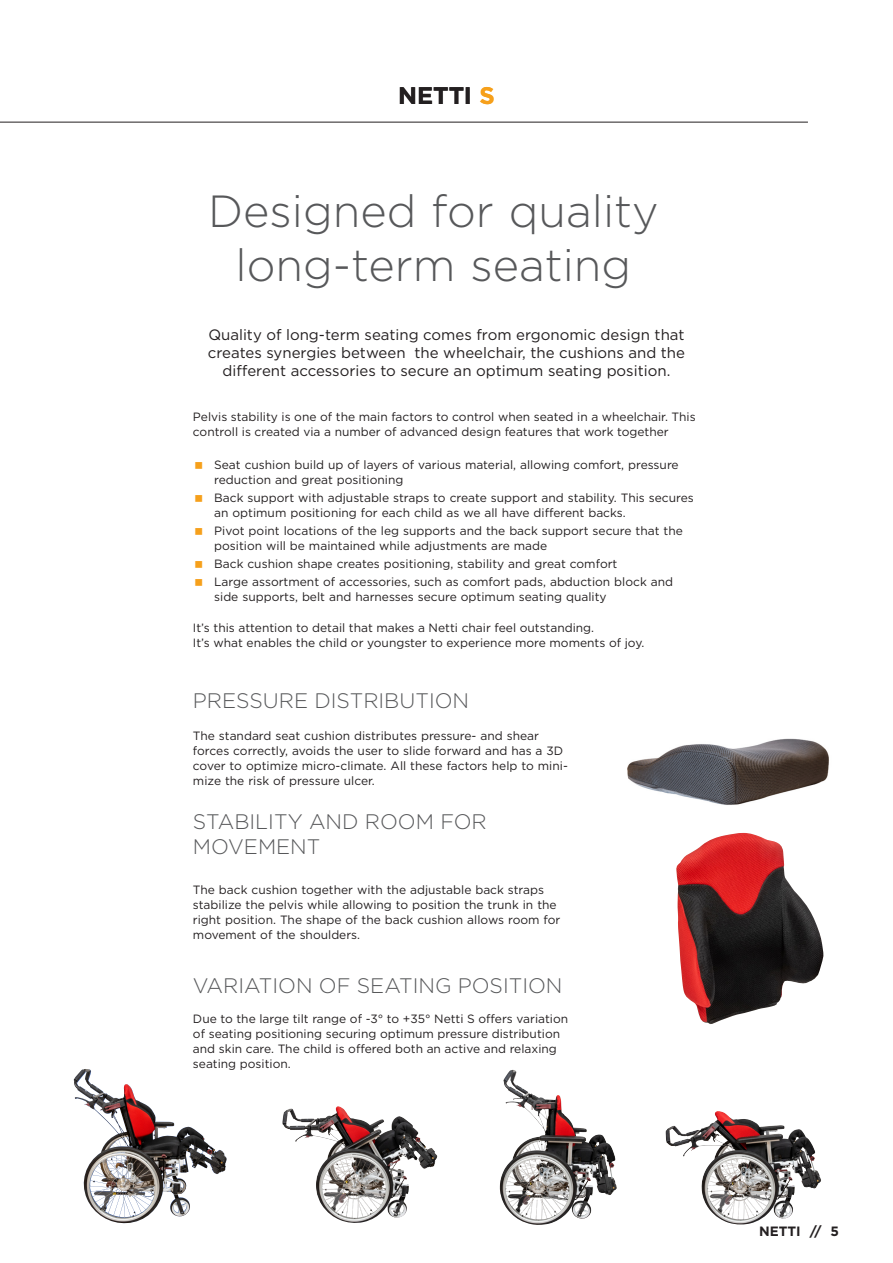
<style>
.page{position:relative;width:893px;height:1263px;background:#fff}
.page>*{position:absolute;margin:0;border:0;box-sizing:border-box;transform-origin:0 0}
.Afsnitsformat_2{font:300 45px/54px "Gotham";color:#57585a;text-align:center}
.UK_-_NETTI_-_logofon{font:700 24px "Gotham";letter-spacing:-.005em;color:#231f20}
.Heading_CAPS_14{font:300 21px "Gotham";color:#57585a}
.Brød_8_10{font:15px/18px "Gotham";color:#231f20;text-align:center}
.t1{font:700 13.5px "Gotham";color:#231f20}
.sparepart_-_tekst{font:12px/15px "Gotham";color:#231f20}
.Brød_8_10-2{font:12px/15px "Gotham";color:#231f20}
.Heading_CAPS_14-2{font:12px/15px "Gotham";color:#231f20}
.S_-_2018_-_sparepart{font:12px/15px "Gotham";color:#231f20}
.s1{color:#f6a01b}
</style>
<div class="page">
<hr style="left:0;top:122px;width:808px;height:1px;background:#231f20">
<img style="left:627px;top:738px;width:202px;height:67px">
<img style="left:676px;top:833px;width:147px;height:191px">
<img style="left:666px;top:1113px;width:129px;height:112px">
<img style="left:500px;top:1070px;width:93px;height:155px">
<img style="left:282px;top:1108px;width:127px;height:115px">
<img style="left:74px;top:1069px;width:121px;height:155px">
<p class="UK_-_NETTI_-_logofon" style="left:398px;top:80px;width:98px">NETTI <span class="s1">S</span></p>
<p class="Afsnitsformat_2" style="left:208px;top:183px;width:452px">Designed for quality long-term seating</p>
<p class="Brød_8_10" style="left:208px;top:325px;width:479px">Quality of long-term seating comes from ergonomic design that creates synergies between the wheelchair, the cushions and the different accessories to secure an optimum seating position.</p>
<p class="Brød_8_10-2" style="left:193px;top:408px;width:504px">Pelvis stability is one of the main factors to control when seated in a wheelchair. This controll is created via a number of advanced design features that work together</p>
<p class="sparepart_-_tekst" style="left:214px;top:457px;width:466px">Seat cushion build up of layers of various material, allowing comfort, pressure reduction and great positioning</p>
<p class="sparepart_-_tekst" style="left:214px;top:490px;width:481px">Back support with adjustable straps to create support and stability. This secures an optimum positioning for each child as we all have different backs.</p>
<p class="sparepart_-_tekst" style="left:214px;top:523px;width:470px">Pivot point locations of the leg supports and the back support secure that the position will be maintained while adjustments are made</p>
<p class="sparepart_-_tekst" style="left:214px;top:556px;width:405px">Back cushion shape creates positioning, stability and great comfort</p>
<p class="sparepart_-_tekst" style="left:214px;top:574px;width:460px">Large assortment of accessories, such as comfort pads, abduction block and side supports, belt and harnesses secure optimum seating quality</p>
<p class="Brød_8_10-2" style="left:193px;top:619px;width:453px">It’s this attention to detail that makes a Netti chair feel outstanding.<br>It’s what enables the child or youngster to experience more moments of joy.</p>
<p class="Heading_CAPS_14" style="left:193px;top:687px;width:278px">PRESSURE DISTRIBUTION</p>
<p class="sparepart_-_tekst" style="left:193px;top:728px;width:376px">The standard seat cushion distributes pressure- and shear forces correctly, avoids the user to slide forward and has a 3D cover to optimize micro-climate. All these factors help to mini&shy;mize the risk of pressure ulcer.</p>
<p class="Heading_CAPS_14" style="left:193px;top:808px;width:295px">STABILITY AND ROOM FOR</p>
<p class="Heading_CAPS_14" style="left:193px;top:833px;width:129px">MOVEMENT</p>
<p class="S_-_2018_-_sparepart" style="left:193px;top:882px;width:369px">The back cushion together with the adjustable back straps stabilize the pelvis while allowing to position the trunk in the right position. The shape of the back cushion allows room for movement of the shoulders.</p>
<p class="Heading_CAPS_14" style="left:193px;top:972px;width:371px">VARIATION OF SEATING POSITION</p>
<p class="Heading_CAPS_14-2" style="left:193px;top:1011px;width:377px">Due to the large tilt range of -3° to +35° Netti S offers variation of seating positioning securing optimum pressure distribution and skin care. The child is offered both an active and relaxing seating position.</p>
<p class="t1" style="left:759px;top:1222px;width:81px">NETTI // 5</p>
</div>
